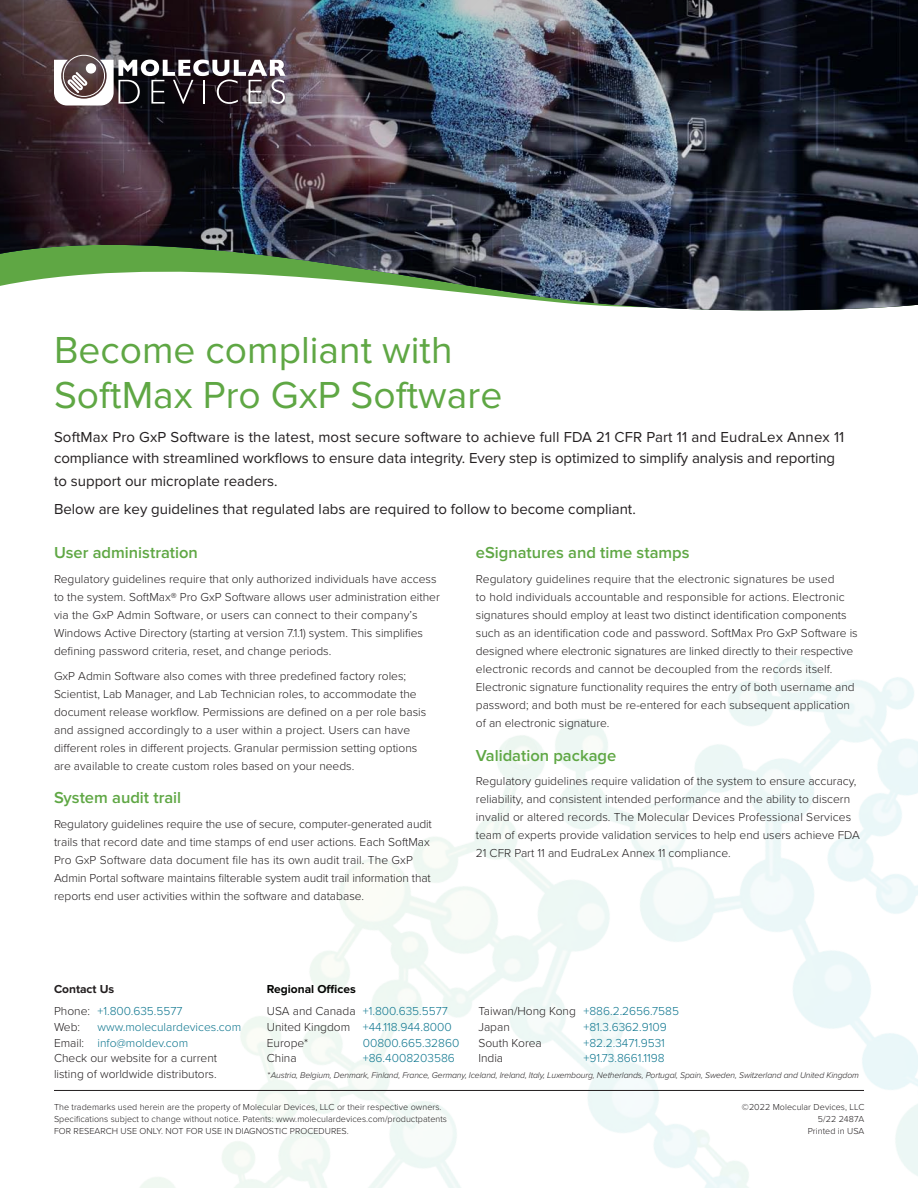
<style>
.page{position:relative;width:918px;height:1188px;background:#fff}
.page>*{position:absolute;margin:0;border:0;box-sizing:border-box;transform-origin:0 0}
.Page_Sub-Title{font:39px/45px "Proxima Nova";color:#5fa744}
.t1{font:600 16.5px "Proxima Nova";color:#5fa744}
.body_copy_large{font:15px/21px "Proxima Nova";color:#231f20}
.t2{font:300 12px/18px "Proxima Nova";color:#231f20}
.t3{font:300 12px "Proxima Nova";color:#0c758e}
.t4{font:700 12px "Proxima Nova";color:#040503}
.t5{font:700 12px "Proxima Nova";color:#231f20}
.t6{font:300 9px/12px "Proxima Nova";letter-spacing:.005em;color:#231f20}
.t7{font:italic 300 8.7px "Proxima Nova";letter-spacing:-.01em;color:#231f20}
.s1{color:#231f20}
</style>
<div class="page">
<svg style="left:545px;top:301px;width:373px;height:10px"></svg>
<hr style="left:54px;top:1090px;width:810px;height:1px;background:#231f20">
<img style="left:0;top:0;width:918px;height:301px">
<svg style="left:54px;top:53px;width:231px;height:53px"></svg>
<p class="Page_Sub-Title" style="left:54px;top:328px;width:450px">Become compliant with<br>SoftMax Pro GxP Software</p>
<p class="body_copy_large" style="left:54px;top:427px;width:792px">SoftMax Pro GxP Software is the latest, most secure software to achieve full FDA 21 CFR Part 11 and EudraLex Annex 11 compliance with streamlined workflows to ensure data integrity. Every step is optimized to simplify analysis and reporting</p>
<p class="body_copy_large" style="left:54px;top:471px;width:225px">to support our microplate readers.</p>
<p class="body_copy_large" style="left:54px;top:498px;width:583px">Below are key guidelines that regulated labs are required to follow to become compliant.</p>
<p class="t1" style="left:54px;top:543px;width:145px">User administration</p>
<p class="t2" style="left:54px;top:569px;width:387px">Regulatory guidelines require that only authorized individuals have access to the system. SoftMax® Pro GxP Software allows user administration either via the GxP Admin Software, or users can connect to their company’s Windows Active Directory (starting at version 7.1.1) system. This simplifies defining password criteria, reset, and change periods.</p>
<p class="t2" style="left:54px;top:666px;width:374px">GxP Admin Software also comes with three predefined factory roles; Scientist, Lab Manager, and Lab Technician roles, to accommodate the document release workflow. Permissions are defined on a per role basis and assigned accordingly to a user within a project. Users can have different roles in different projects. Granular permission setting options are available to create custom roles based on your needs.</p>
<p class="t1" style="left:54px;top:788px;width:129px">System audit trail</p>
<p class="t2" style="left:54px;top:814px;width:379px">Regulatory guidelines require the use of secure, computer-generated audit trails that record date and time stamps of end user actions. Each SoftMax Pro GxP Software data document file has its own audit trail. The GxP Admin Portal software maintains filterable system audit trail information that reports end user activities within the software and database.</p>
<p class="t1" style="left:476px;top:543px;width:215px">eSignatures and time stamps</p>
<p class="t2" style="left:476px;top:569px;width:383px">Regulatory guidelines require that the electronic signatures be used<br>to hold individuals accountable and responsible for actions. Electronic signatures should employ at least two distinct identification components such as an identification code and password. SoftMax Pro GxP Software is designed where electronic signatures are linked directly to their respective electronic records and cannot be decoupled from the records itself.<br>Electronic signature functionality requires the entry of both username and password; and both must be re-entered for each subsequent application of an electronic signature.</p>
<p class="t1" style="left:476px;top:746px;width:142px">Validation package</p>
<p class="t2" style="left:476px;top:772px;width:385px">Regulatory guidelines require validation of the system to ensure accuracy, reliability, and consistent intended performance and the ability to discern invalid or altered records. The Molecular Devices Professional Services team of experts provide validation services to help end users achieve FDA 21 CFR Part 11 and EudraLex Annex 11 compliance.</p>
<p class="t5" style="left:54px;top:982px;width:62px">Contact Us</p>
<p class="t4" style="left:267px;top:982px;width:90px">Regional Offices</p>
<p class="t3" style="left:267px;top:1002px;width:183px"><span class="s1">USA and Canada</span> +1.800.635.5577</p>
<p class="t3" style="left:267px;top:1018px;width:186px"><span class="s1">United Kingdom</span> +44.118.944.8000</p>
<p class="t2" style="left:267px;top:1033px;width:43px">Europe*</p>
<p class="t3" style="left:363px;top:1034px;width:98px">00800.665.32860</p>
<p class="t2" style="left:267px;top:1049px;width:31px">China</p>
<p class="t3" style="left:363px;top:1049px;width:94px">+86.4008203586</p>
<p class="t3" style="left:478px;top:1002px;width:202px"><span class="s1">Taiwan/Hong Kong</span> +886.2.2656.7585</p>
<p class="t2" style="left:478px;top:1017px;width:33px">Japan</p>
<p class="t3" style="left:583px;top:1018px;width:85px">+81.3.6362.9109</p>
<p class="t2" style="left:478px;top:1033px;width:65px">South Korea</p>
<p class="t3" style="left:583px;top:1034px;width:83px">+82.2.3471.9531</p>
<p class="t2" style="left:478px;top:1049px;width:26px">India</p>
<p class="t3" style="left:583px;top:1049px;width:83px">+91.73.8661.1198</p>
<p class="t3" style="left:54px;top:1002px;width:130px"><span class="s1">Phone:</span> +1.800.635.5577</p>
<p class="t2" style="left:54px;top:1017px;width:28px">Web:</p>
<p class="t3" style="left:98px;top:1018px;width:145px">www.moleculardevices.com</p>
<p class="t3" style="left:54px;top:1034px;width:136px"><span class="s1">Email:</span> info@moldev.com</p>
<p class="t2" style="left:54px;top:1050px;width:165px;line-height:15.8px">Check our website for a current listing of worldwide distributors.</p>
<p class="t7" style="left:267px;top:1070px;width:593px">*Austria, Belgium, Denmark, Finland, France, Germany, Iceland, Ireland, Italy, Luxembourg, Netherlands, Portugal, Spain, Sweden, Switzerland and United Kingdom</p>
<p class="t6" style="left:54px;top:1100px;width:395px">The trademarks used herein are the property of Molecular Devices, LLC or their respective owners.<br>Specifications subject to change without notice. Patents: www.moleculardevices.com/productpatents<br>FOR RESEARCH USE ONLY. NOT FOR USE IN DIAGNOSTIC PROCEDURES.</p>
<p class="t6" style="left:742px;top:1100px;width:124px">©2022 Molecular Devices, LLC</p>
<p class="t6" style="left:818px;top:1112px;width:48px">5/22 2487A</p>
<p class="t6" style="left:808px;top:1124px;width:58px">Printed in USA</p>
</div>
